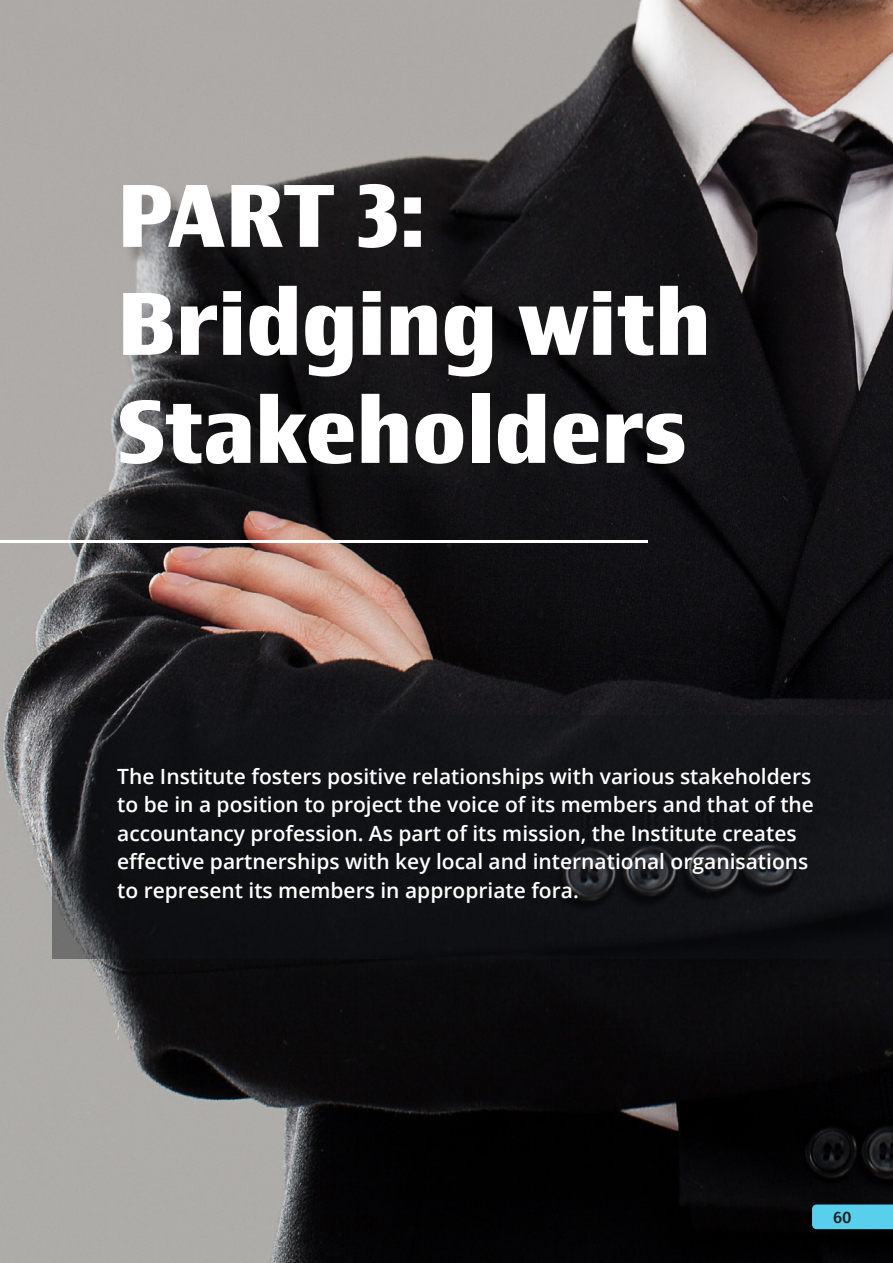
<style>
.page{position:relative;width:893px;height:1263px;background:#fff}
.page>*{position:absolute;margin:0;border:0;box-sizing:border-box;transform-origin:0 0}
.t1{font:700 90px "Newbery Sans Pro";color:#fff}
.t2{font:600 21px/28.5px "Open Sans";color:#fff}
.t3{font:500 16.5px "Fira Sans";color:#231f20}
</style>
<div class="page">
<img style="left:0;top:0;width:893px;height:1263px">
<div style="left:52px;top:715px;width:841px;height:243px;background:#111418"></div>
<div style="left:123px;top:186px;width:602px;height:296px;background:#231f20;opacity:.3"></div>
<hr style="left:0;top:540px;width:648px;height:2px;background:#fff">
<div style="left:812px;top:1204px;width:81px;height:25px;background:#58cfed"></div>
<p class="t1" style="left:117px;top:158px;width:309px">PART 3:</p>
<p class="t1" style="left:117px;top:266px;width:595px">Bridging with</p>
<p class="t1" style="left:117px;top:374px;width:571px">Stakeholders</p>
<p class="t2" style="left:117px;top:761px;width:698px">The Institute fosters positive relationships with various stakeholders to be in a position to project the voice of its members and that of the accountancy profession. As part of its mission, the Institute creates effective partnerships with key local and international organisations to represent its members in appropriate fora.</p>
<p class="t3" style="left:833px;top:1204px;width:20px">60</p>
</div>
